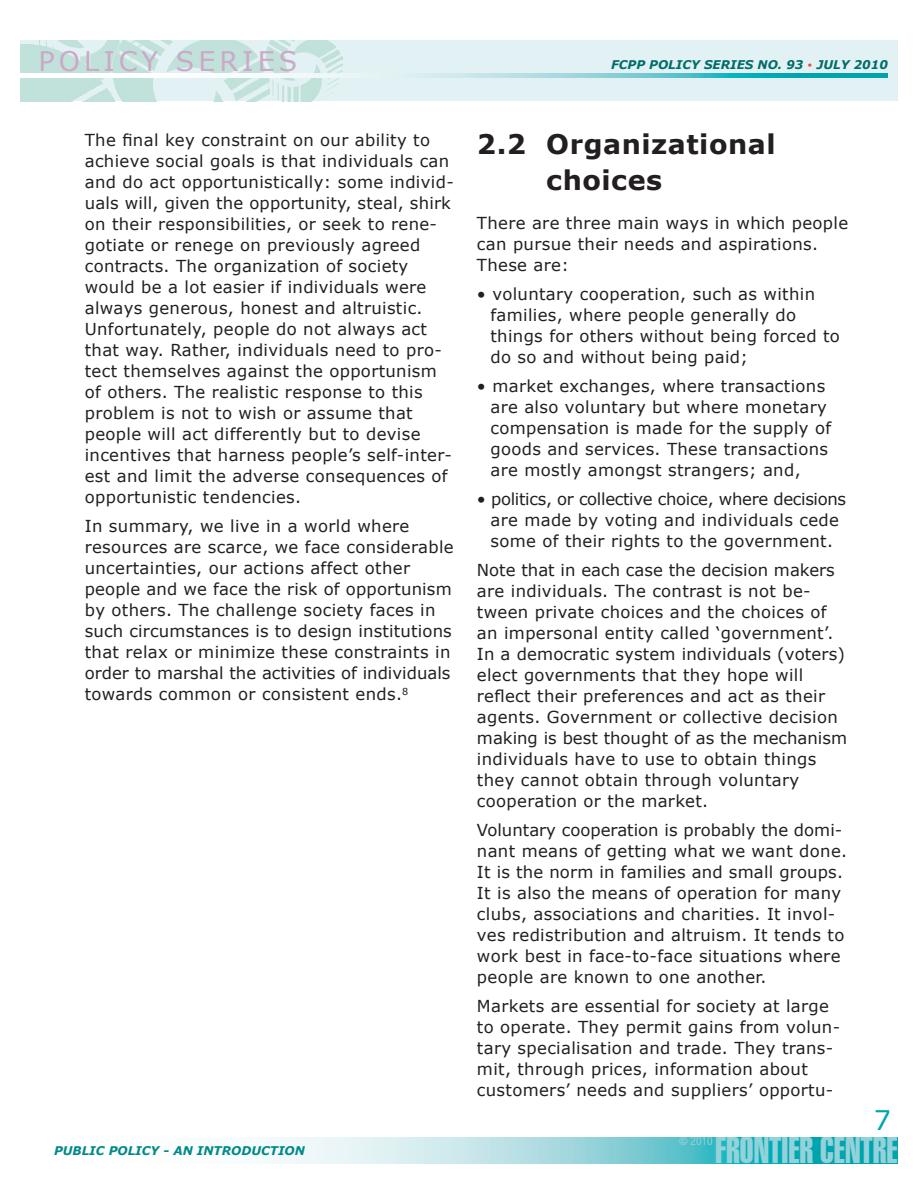
<style>
.page{position:relative;width:918px;height:1188px;background:#fff}
.page>*{position:absolute;margin:0;border:0;box-sizing:border-box;transform-origin:0 0}
.t1{font:36.6px "Swiss 911 BT Extra Compressed";color:#94d2d9}
.t2{font:700 27px/36px "Verdana";letter-spacing:.02em;color:#231f20}
.t3{font:27px "Verdana";letter-spacing:.15em;color:#cca8c9}
.t4{font:27px "Verdana";color:#00a4af}
.t5{font:16.5px/21px "Verdana";letter-spacing:.02em;color:#231f20}
.t6{font:italic 700 12px "Verdana";color:#006d69}
.t7{font:italic 700 12px "Verdana";color:#008a87}
.t8{font:condensed 11.25px "Swiss 721 BT";color:#94d2d9}
.s1{font-weight:400;font-style:normal;font-size:9px;color:#d95842}
.s2{color:#fff}
.s3{font-family:"Swiss 911 BT Extra Compressed";font-stretch:normal}
</style>
<div class="page">
<svg style="left:261px;top:1137px;width:636px;height:26px"></svg>
<div style="left:20px;top:40px;width:877px;height:61px;background:#e2f2f4"></div>
<img style="left:270px;top:41px;width:73px;height:60px">
<img style="left:127px;top:40px;width:143px;height:61px">
<img style="left:20px;top:40px;width:107px;height:61px">
<svg style="left:20px;top:74px;width:868px;height:3px"></svg>
<h2 class="t3" style="left:39px;top:44px;width:260px">POLICY SERIES</h2>
<p class="t6" style="left:611px;top:57px;width:278px">FCPP POLICY SERIES NO. 93 <span class="s1">•</span> JULY 2010</p>
<p class="t5" style="left:85px;top:129px;width:371px">The final key constraint on our ability to achieve social goals is that individuals can and do act opportunistically: some individ&shy;uals will, given the opportunity, steal, shirk on their responsibilities, or seek to rene&shy;gotiate or renege on previously agreed contracts. The organization of society would be a lot easier if individuals were always generous, honest and altruistic.<br>Unfortunately, people do not always act that way. Rather, individuals need to pro&shy;tect themselves against the opportunism of others. The realistic response to this problem is not to wish or assume that people will act differently but to devise incentives that harness people’s self-inter&shy;est and limit the adverse consequences of opportunistic tendencies.</p>
<p class="t5" style="left:85px;top:515px;width:370px">In summary, we live in a world where resources are scarce, we face considerable uncertainties, our actions affect other people and we face the risk of opportunism by others. The challenge society faces in such circumstances is to design institutions that relax or minimize these constraints in order to marshal the activities of individuals towards common or consistent ends.<sup>8</sup></p>
<p class="t7" style="left:54px;top:1143px;width:252px">PUBLIC POLICY - AN INTRODUCTION</p>
<h2 class="t2" style="left:477px;top:125px;width:300px">2.2 Organizational<br><span class="s2">2.4</span> choices</h2>
<p class="t5" style="left:477px;top:212px;width:373px">There are three main ways in which people can pursue their needs and aspirations.<br>These are:</p>
<p class="t5" style="left:490px;top:283px;width:351px;text-indent:-13px">• voluntary cooperation, such as within families, where people generally do things for others without being forced to do so and without being paid;</p>
<p class="t5" style="left:490px;top:375px;width:342px;text-indent:-13px">• market exchanges, where transactions are also voluntary but where monetary compensation is made for the supply of goods and services. These transactions are mostly amongst strangers; and,</p>
<p class="t5" style="left:477px;top:488px;width:371px;text-align:center">• politics, or collective choice, where decisions are made by voting and individuals cede some of their rights to the government.</p>
<p class="t5" style="left:477px;top:559px;width:372px">Note that in each case the decision makers are individuals. The contrast is not be&shy;tween private choices and the choices of an impersonal entity called ‘government’.<br>In a democratic system individuals (voters) elect governments that they hope will reflect their preferences and act as their agents. Government or collective decision making is best thought of as the mechanism individuals have to use to obtain things they cannot obtain through voluntary cooperation or the market.</p>
<p class="t5" style="left:477px;top:819px;width:372px">Voluntary cooperation is probably the domi&shy;nant means of getting what we want done.<br>It is the norm in families and small groups.<br>It is also the means of operation for many clubs, associations and charities. It invol&shy;ves redistribution and altruism. It tends to work best in face-to-face situations where people are known to one another.</p>
<p class="t5" style="left:477px;top:995px;width:365px">Markets are essential for society at large to operate. They permit gains from volun&shy;tary specialisation and trade. They trans&shy;mit, through prices, information about customers’ needs and suppliers’ opportu-</p>
<h2 class="t4" style="left:874px;top:1103px;width:19px">7</h2>
<p class="t8" style="left:679px;top:1134px;width:35px"><span class="s3">©</span> 2010</p>
<h1 class="t1" style="left:715px;top:1130px;width:184px">FRONTIER CENTRE</h1>
</div>
